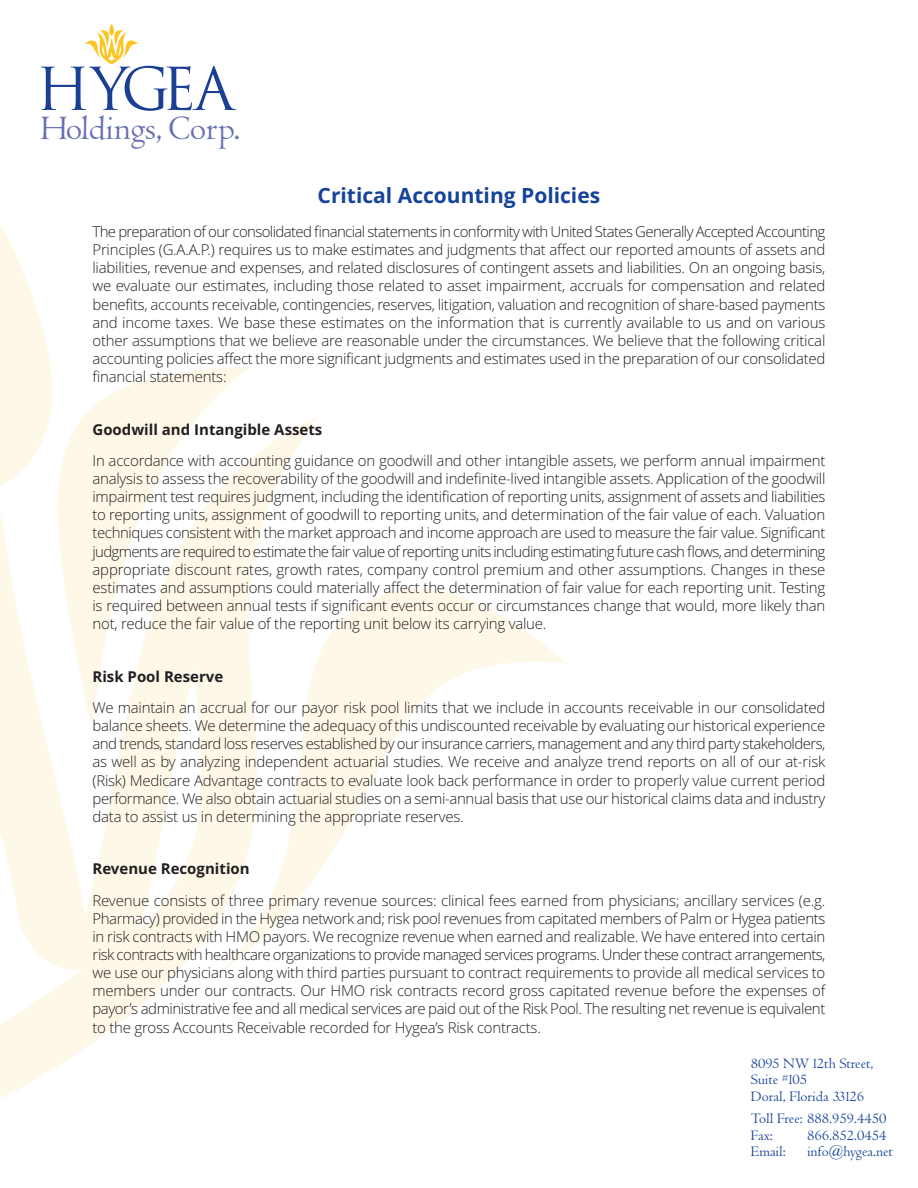
<style>
.page{position:relative;width:918px;height:1188px;background:#fff}
.page>*{position:absolute;margin:0;border:0;box-sizing:border-box;transform-origin:0 0}
.t1{font:57.45px "Trajan";letter-spacing:-.085em;color:#1b3f94}
.t2{font:35.4px "Centaur";color:#666fb1}
.t3{font:700 21px "Open Sans";color:#154398}
.t4{font:300 15px/18.1px "Open Sans";letter-spacing:-.015em;color:#231f20;text-align:justify}
.t5{font:15px/16.5px "Centaur";color:#154398}
.t6{font:700 15px "Open Sans";color:#231f20}
.s1{font-size:13.8px}
</style>
<div class="page">
<svg style="left:0;top:225px;width:566px;height:873px"></svg>
<svg style="left:85px;top:23px;width:53px;height:41px"></svg>
<h1 class="t1" style="left:36px;top:56px;width:200px">HYGEA</h1>
<h2 class="t2" style="left:41px;top:115px;width:50px">Hol</h2>
<h2 class="t2" style="left:42px;top:115px;width:200px"><sup>H</sup> dings, Corp.</h2>
<h3 class="t3" style="left:318px;top:183px;width:284px">Critical Accounting Policies</h3>
<p class="t4" style="left:92px;top:223px;width:734px">The preparation of our consolidated financial statements in conformity with United States Generally Accepted Accounting Principles (G.A.A.P.) requires us to make estimates and judgments that affect our reported amounts of assets and liabilities, revenue and expenses, and related disclosures of contingent assets and liabilities. On an ongoing basis, we evaluate our estimates, including those related to asset impairment, accruals for compensation and related benefits, accounts receivable, contingencies, reserves, litigation, valuation and recognition of share-based payments and income taxes. We base these estimates on the information that is currently available to us and on various other assumptions that we believe are reasonable under the circumstances. We believe that the following critical accounting policies affect the more significant judgments and estimates used in the preparation of our consolidated financial statements:</p>
<p class="t6" style="left:92px;top:421px;width:231px">Goodwill and Intangible Assets</p>
<p class="t4" style="left:92px;top:452px;width:734px">In accordance with accounting guidance on goodwill and other intangible assets, we perform annual impairment analysis to assess the recoverability of the goodwill and indefinite-lived intangible assets. Application of the goodwill impairment test requires judgment, including the identification of reporting units, assignment of assets and liabilities to reporting units, assignment of goodwill to reporting units, and determination of the fair value of each. Valuation techniques consistent with the market approach and income approach are used to measure the fair value. Significant judgments are required to estimate the fair value of reporting units including estimating future cash flows, and determining appropriate discount rates, growth rates, company control premium and other assumptions. Changes in these estimates and assumptions could materially affect the determination of fair value for each reporting unit. Testing is required between annual tests if significant events occur or circumstances change that would, more likely than not, reduce the fair value of the reporting unit below its carrying value.</p>
<p class="t6" style="left:92px;top:668px;width:132px">Risk Pool Reserve</p>
<p class="t4" style="left:92px;top:699px;width:734px">We maintain an accrual for our payor risk pool limits that we include in accounts receivable in our consolidated balance sheets. We determine the adequacy of this undiscounted receivable by evaluating our historical experience and trends, standard loss reserves established by our insurance carriers, management and any third party stakeholders, as well as by analyzing independent actuarial studies. We receive and analyze trend reports on all of our at-risk (Risk) Medicare Advantage contracts to evaluate look back performance in order to properly value current period performance. We also obtain actuarial studies on a semi-annual basis that use our historical claims data and industry data to assist us in determining the appropriate reserves.</p>
<p class="t6" style="left:92px;top:860px;width:159px">Revenue Recognition</p>
<p class="t4" style="left:92px;top:892px;width:734px">Revenue consists of three primary revenue sources: clinical fees earned from physicians; ancillary services (e.g.<br>Pharmacy) provided in the Hygea network and; risk pool revenues from capitated members of Palm or Hygea patients in risk contracts with HMO payors. We recognize revenue when earned and realizable. We have entered into certain risk contracts with healthcare organizations to provide managed services programs. Under these contract arrangements, we use our physicians along with third parties pursuant to contract requirements to provide all medical services to members under our contracts. Our HMO risk contracts record gross capitated revenue before the expenses of payor’s administrative fee and all medical services are paid out of the Risk Pool. The resulting net revenue is equivalent to the gross Accounts Receivable recorded for Hygea’s Risk contracts.</p>
<p class="t5" style="left:751px;top:1057px;width:124px">8095 NW <span class="s1">l</span>2th Street,<br>Suite <sup>#</sup><span class="s1">l</span>05<br>Doral, Florida 33<span class="s1">l</span>26</p>
<p class="t5" style="left:751px;top:1112px;width:137px">Toll Free: 888.959.4450<br>Fax:</p>
<p class="t5" style="left:807px;top:1129px;width:81px">866.852.0454</p>
<p class="t5" style="left:751px;top:1145px;width:36px">Email:</p>
<p class="t5" style="left:807px;top:1145px;width:87px">info@hygea.net</p>
</div>
